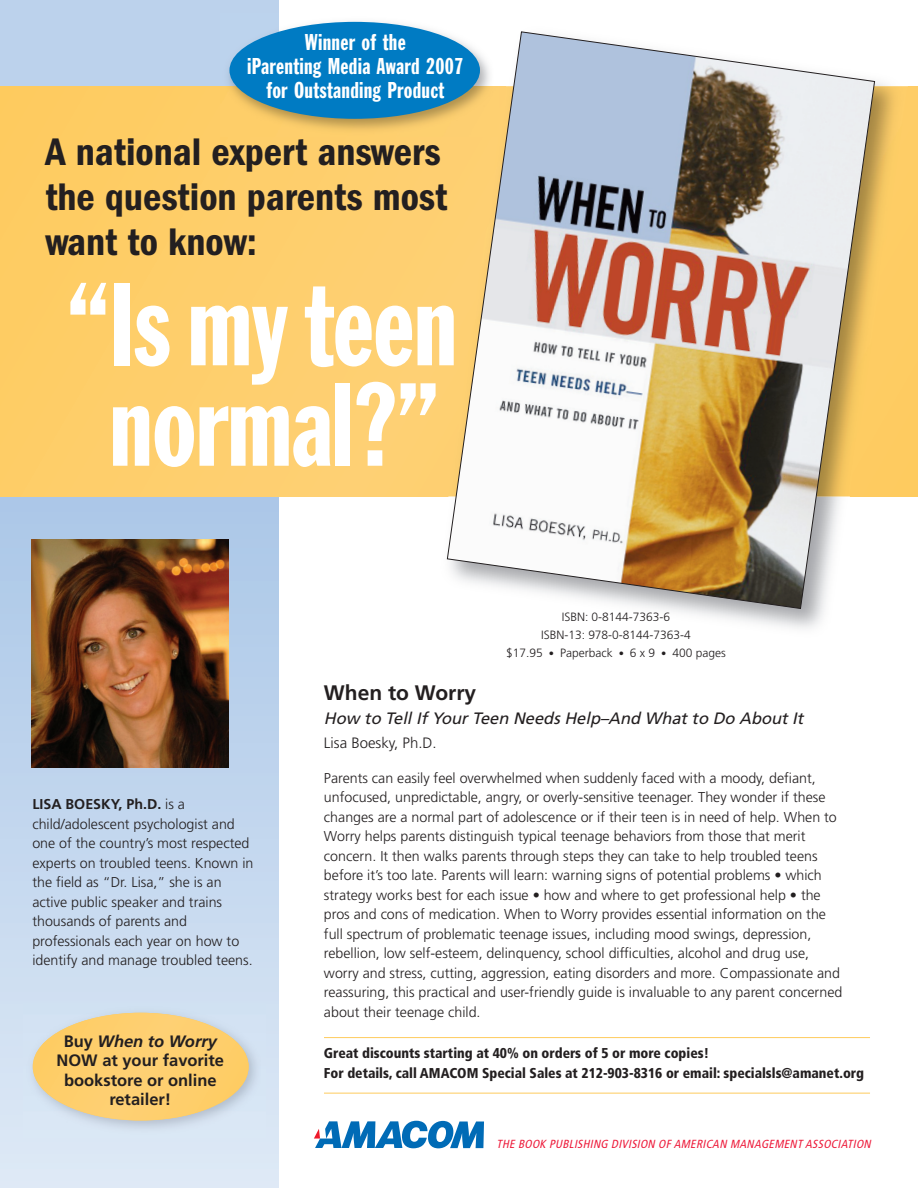
<style>
.page{position:relative;width:918px;height:1188px;background:#fff}
.page>*{position:absolute;margin:0;border:0;box-sizing:border-box;transform-origin:0 0}
.t1{font:123.6px/100.5px "Franklin Gothic Extra Condens";letter-spacing:-.01em;color:#fff;text-align:center}
.t2{font:600 condensed 39.75px/45px "Franklin Gothic";color:#231f20}
.t3{font:24px/24px "Franklin Gothic Extra Condens";letter-spacing:.01em;color:#fff;text-align:center}
.t4{font:700 21px "Frutiger";color:#231f20}
.t5{font:700 16.5px/19.5px "Frutiger";color:#231f20;text-align:center}
.t6{font:italic 16.5px "Frutiger";color:#231f20}
.t7{font:300 15px "Frutiger";color:#231f20}
.t8{font:300 14.25px/19.5px "Frutiger";color:#231f20}
.t9{font:900 condensed 14.25px/19.5px "Frutiger";color:#231f20}
.t10{font:300 12px/17.7px "Frutiger";color:#231f20;text-align:center}
.t11{font:italic condensed 11.7px "Frutiger";color:#ed1a3a}
.s1{font-size:10.5px}
.s2{font-weight:700}
.s3{font-style:italic}
</style>
<div class="page">
<div style="left:0;top:426px;width:278px;height:762px;background:linear-gradient(to bottom,#a6c0e0,#dde9f7)"></div>
<div style="left:0;top:0;width:278px;height:179px;background:#bcd2ec"></div>
<div style="left:0;top:86px;width:918px;height:410px;background:#fece6b"></div>
<img style="left:24px;top:1004px;width:241px;height:133px">
<svg style="left:33px;top:1013px;width:216px;height:108px;background:#d0ddea"></svg>
<div style="left:33px;top:1013px;width:216px;height:108px;background:#fecf6d;border-radius:50%"></div>
<img style="left:875px;top:86px;width:33px;height:410px">
<svg style="left:447px;top:31px;width:428px;height:578px"></svg>
<img style="left:32px;top:540px;width:196px;height:227px">
<svg style="left:314px;top:1121px;width:170px;height:27px"></svg>
<hr style="left:324px;top:1037px;width:546px;height:1px;background:#fecb5e">
<hr style="left:324px;top:1093px;width:546px;height:1px;background:#fecb5e">
<img style="left:229px;top:13px;width:269px;height:123px">
<div style="left:229px;top:22px;width:251px;height:97px;background:#007bc3;border-radius:50%"></div>
<h3 class="t3" style="left:247px;top:32px;width:218px">Winner of the<br>iParenting Media Award 2007 for Outstanding Product</h3>
<h2 class="t2" style="left:45px;top:132px;width:404px">A national expert answers the question parents most want to know:</h2>
<h1 class="t1" style="left:65px;top:284px;width:394px">“Is my teen normal?”</h1>
<p class="t10" style="left:506px;top:609px;width:221px">ISBN: 0-8144-7363-6<br>ISBN-13: 978-0-8144-7363-4<br>$17.95 <span class="s1">•</span> Paperback <span class="s1">•</span> 6 x 9 <span class="s1">•</span> 400 pages</p>
<p class="t8" style="left:32px;top:796px;width:223px"><span class="s2">LISA BOESKY, Ph.D.</span> is a child/adolescent psychologist and one of the country’s most respected experts on troubled teens. Known in the field as “Dr. Lisa,” she is an active public speaker and trains thousands of parents and professionals each year on how to identify and manage troubled teens.</p>
<p class="t5" style="left:57px;top:1033px;width:169px">Buy <span class="s3">When to Worry<br></span>NOW at your favorite bookstore or online retailer!</p>
<h3 class="t4" style="left:324px;top:685px;width:154px">When to Worry</h3>
<p class="t6" style="left:324px;top:712px;width:484px">How to Tell If Your Teen Needs Help–And What to Do About It</p>
<p class="t7" style="left:324px;top:737px;width:114px">Lisa Boesky, Ph.D.</p>
<p class="t8" style="left:324px;top:769px;width:520px">Parents can easily feel overwhelmed when suddenly faced with a moody, defiant, unfocused, unpredictable, angry, or overly-sensitive teenager. They wonder if these changes are a normal part of adolescence or if their teen is in need of help. When to Worry helps parents distinguish typical teenage behaviors from those that merit concern. It then walks parents through steps they can take to help troubled teens before it’s too late. Parents will learn: warning signs of potential problems • which strategy works best for each issue • how and where to get professional help • the pros and cons of medication. When to Worry provides essential information on the full spectrum of problematic teenage issues, including mood swings, depression, rebellion, low self-esteem, delinquency, school difficulties, alcohol and drug use, worry and stress, cutting, aggression, eating disorders and more. Compassionate and reassuring, this practical and user-friendly guide is invaluable to any parent concerned about their teenage child.</p>
<p class="t9" style="left:324px;top:1044px;width:542px">Great discounts starting at 40% on orders of 5 or more copies!<br>For details, call AMACOM Special Sales at 212-903-8316 or email: specialsls@amanet.org</p>
<p class="t11" style="left:497px;top:1139px;width:378px">THE BOOK PUBLISHING DIVISION OF AMERICAN MANAGEMENT ASSOCIATION</p>
</div>
